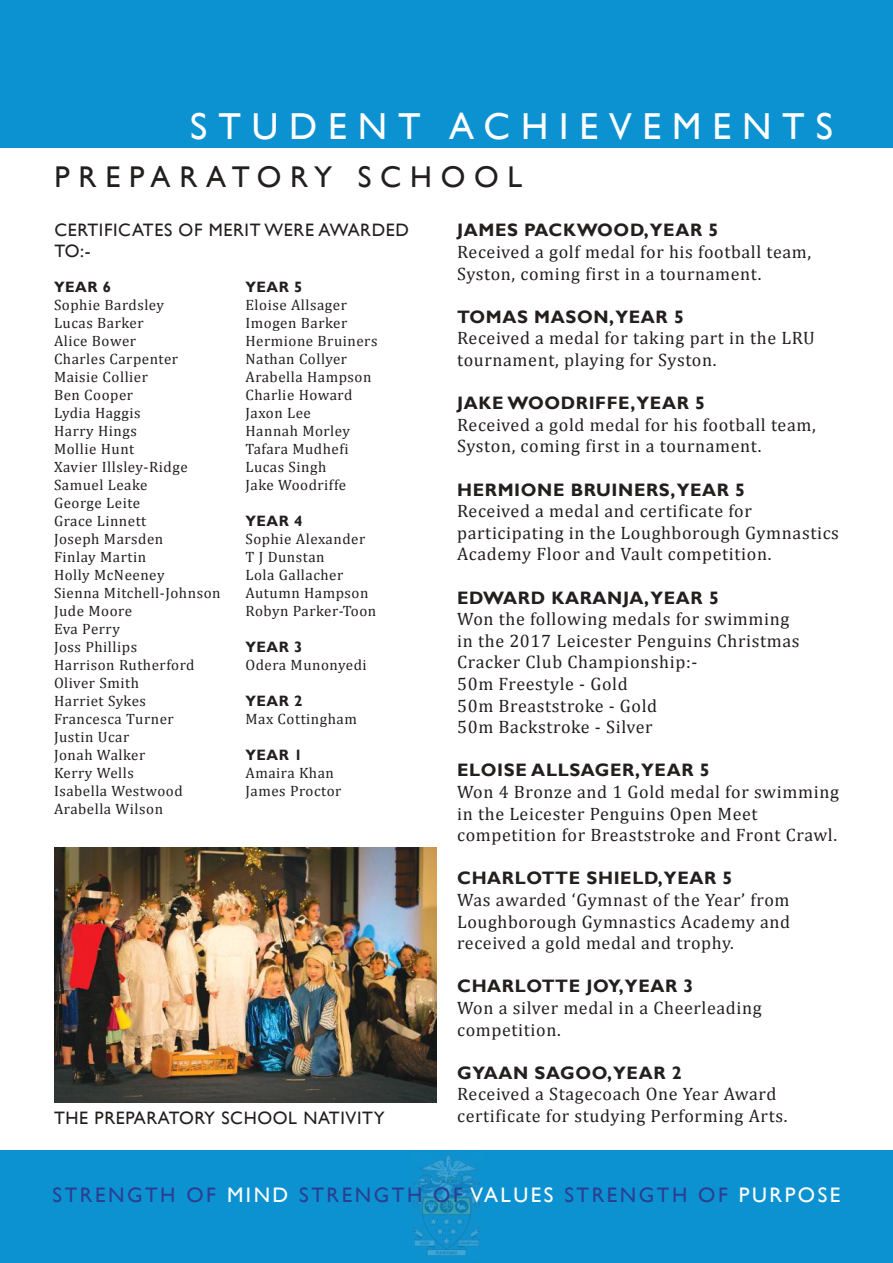
<style>
.page{position:relative;width:893px;height:1263px;background:#fff}
.page>*{position:absolute;margin:0;border:0;box-sizing:border-box;transform-origin:0 0}
.t1{font:37.5px "Gill Sans";letter-spacing:.29em;color:#fff}
.t2{font:30px "Gill Sans";letter-spacing:.29em;color:#241f1f}
.t3{font:21px "Gill Sans";letter-spacing:.12em;color:#2a3f91}
.t4{font:18px/21.6px "Cambria";letter-spacing:.035em;color:#241f1f}
.t5{font:700 18px "Gill Sans";letter-spacing:.035em;color:#241f1f}
.t6{font:18px "Gill Sans";letter-spacing:.035em;color:#241f1f}
.t7{font:15px/18px "Cambria";letter-spacing:.035em;color:#241f1f}
.t8{font:700 15px "Gill Sans";letter-spacing:.035em;color:#241f1f}
.s1{color:#fff}
</style>
<div class="page">
<div style="left:0;top:0;width:893px;height:147px;background:#0d92d1"></div>
<div style="left:0;top:1150px;width:893px;height:113px;background:#0d92d1"></div>
<img style="left:413px;top:1154px;width:67px;height:102px">
<img style="left:54px;top:847px;width:382px;height:255px">
<h1 class="t1" style="left:190px;top:105px;width:644px">STUDENT ACHIEVEMENTS</h1>
<h2 class="t2" style="left:55px;top:160px;width:469px">PREPARATORY SCHOOL</h2>
<p class="t6" style="left:55px;top:219px;width:24px">CERTIFICATES</p>
<p class="t6" style="left:179px;top:219px;width:55px">OF MERIT</p>
<p class="t6" style="left:265px;top:219px;width:14px">WERE</p>
<p class="t6" style="left:319px;top:219px;width:14px">AWARDED</p>
<p class="t6" style="left:55px;top:241px;width:38px">TO:-</p>
<p class="t8" style="left:54px;top:278px;width:23px">YEAR</p>
<p class="t8" style="left:103px;top:278px;width:10px">6</p>
<p class="t7" style="left:54px;top:296px;width:168px">Sophie Bardsley<br>Lucas Barker<br>Alice Bower<br>Charles Carpenter<br>Maisie Collier<br>Ben Cooper<br>Lydia Haggis<br>Harry Hings<br>Mollie Hunt<br>Xavier Illsley-Ridge<br>Samuel Leake<br>George Leite<br>Grace Linnett<br>Joseph Marsden<br>Finlay Martin<br>Holly McNeeney<br>Sienna Mitchell-Johnson<br>Jude Moore<br>Eva Perry<br>Joss Phillips<br>Harrison Rutherford<br>Oliver Smith<br>Harriet Sykes<br>Francesca Turner<br>Justin Ucar<br>Jonah Walker<br>Kerry Wells<br>Isabella Westwood<br>Arabella Wilson</p>
<p class="t8" style="left:245px;top:278px;width:23px">YEAR</p>
<p class="t8" style="left:294px;top:278px;width:10px">5</p>
<p class="t7" style="left:245px;top:296px;width:133px">Eloise Allsager<br>Imogen Barker<br>Hermione Bruiners<br>Nathan Collyer<br>Arabella Hampson<br>Charlie Howard<br>Jaxon Lee<br>Hannah Morley<br>Tafara Mudhefi<br>Lucas Singh<br>Jake Woodriffe</p>
<p class="t8" style="left:245px;top:512px;width:23px">YEAR</p>
<p class="t8" style="left:294px;top:512px;width:10px">4</p>
<p class="t7" style="left:245px;top:530px;width:132px">Sophie Alexander<br>T J Dunstan<br>Lola Gallacher<br>Autumn Hampson<br>Robyn Parker-Toon</p>
<p class="t8" style="left:245px;top:638px;width:23px">YEAR</p>
<p class="t8" style="left:294px;top:638px;width:10px">3</p>
<p class="t7" style="left:245px;top:656px;width:123px">Odera Munonyedi</p>
<p class="t8" style="left:245px;top:692px;width:23px">YEAR</p>
<p class="t8" style="left:294px;top:692px;width:10px">2</p>
<p class="t7" style="left:245px;top:710px;width:113px">Max Cottingham</p>
<p class="t8" style="left:245px;top:746px;width:23px">YEAR</p>
<p class="t8" style="left:294px;top:746px;width:10px">1</p>
<p class="t7" style="left:245px;top:764px;width:97px">Amaira Khan<br>James Proctor</p>
<p class="t6" style="left:54px;top:1108px;width:93px">THE PREPARATORY</p>
<p class="t6" style="left:221px;top:1108px;width:165px">SCHOOL NATIVITY</p>
<p class="t5" style="left:457px;top:219px;width:263px">JAMES PACKWOO D, YEAR 5</p>
<p class="t4" style="left:457px;top:241px;width:356px">Received a golf medal for his football team,<br>Syston, coming first in a tournament.</p>
<p class="t5" style="left:457px;top:306px;width:228px">TO MAS MASO N, YEAR 5</p>
<p class="t4" style="left:457px;top:327px;width:359px">Received a medal for taking part in the LRU tournament, playing for Syston.</p>
<p class="t5" style="left:457px;top:392px;width:69px">JAKE WOO</p>
<p class="t5" style="left:561px;top:392px;width:103px">DRIFFE, YEAR</p>
<p class="t5" style="left:695px;top:392px;width:11px">5</p>
<p class="t4" style="left:457px;top:414px;width:360px">Received a gold medal for his football team,<br>Syston, coming first in a tournament.</p>
<p class="t5" style="left:457px;top:479px;width:289px">HERMIONE BRUINERS, YEAR 5</p>
<p class="t4" style="left:457px;top:500px;width:383px">Received a medal and certificate for participating in the Loughborough Gymnastics<br>Academy Floor and Vault competition.</p>
<p class="t5" style="left:457px;top:587px;width:263px">EDWARD KARANJA, YEAR 5</p>
<p class="t4" style="left:457px;top:608px;width:344px">Won the following medals for swimming in the 2017 Leicester Penguins Christmas<br>Cracker Club Championship:-<br>50m Freestyle - Gold<br>50m Breaststroke - Gold<br>50m Backstroke - Silver</p>
<p class="t5" style="left:457px;top:759px;width:254px">ELOISE ALLSAGER, YEAR 5</p>
<p class="t4" style="left:457px;top:781px;width:383px">Won 4 Bronze and 1 Gold medal for swimming in the Leicester Penguins Open Meet competition for Breaststroke and Front Crawl.</p>
<p class="t5" style="left:457px;top:867px;width:277px">CHARLOTTE SHIELD, YEAR 5</p>
<p class="t4" style="left:457px;top:889px;width:335px;text-align:justify">Was awarded ‘Gymnast of the Year’ from Loughborough Gymnastics Academy and received a gold medal and trophy.</p>
<p class="t5" style="left:457px;top:975px;width:238px">CHARLOTTE JOY, YEAR 3</p>
<p class="t4" style="left:457px;top:997px;width:306px">Won a silver medal in a Cheerleading competition.</p>
<p class="t5" style="left:457px;top:1062px;width:226px">GYAAN SAGOO, YEAR 2</p>
<p class="t4" style="left:457px;top:1083px;width:332px">Received a Stagecoach One Year Award certificate for studying Performing Arts.</p>
<p class="t3" style="left:53px;top:1183px;width:789px">STRENGTH OF <span class="s1">MIND</span> STRENGTH OF <span class="s1">VALUES</span> STRENGTH OF <span class="s1">PURPOSE</span></p>
</div>
